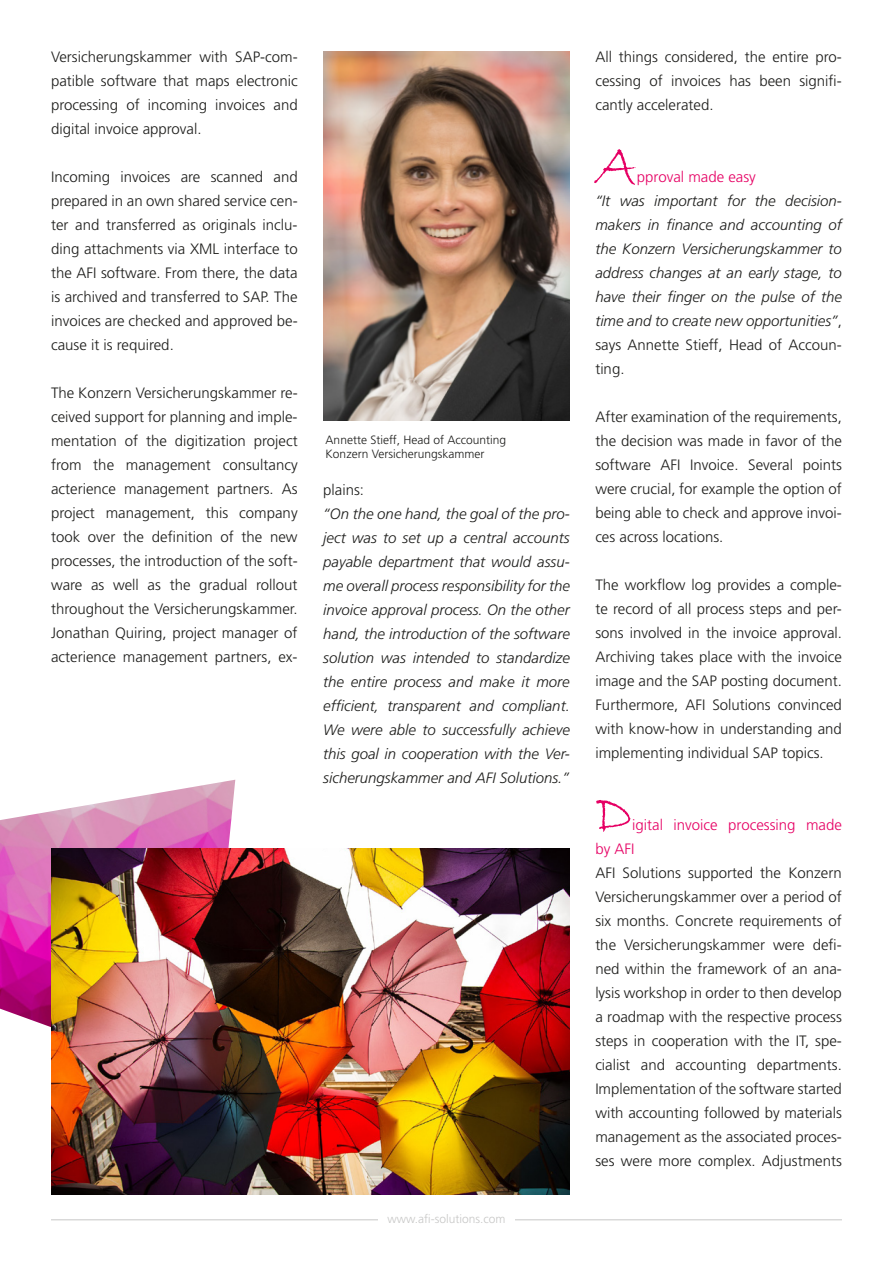
<style>
.page{position:relative;width:893px;height:1263px;background:#fff}
.page>*{position:absolute;margin:0;border:0;box-sizing:border-box;transform-origin:0 0}
.t1{font:60px "Bradley Hand ITC";color:#e60064}
.t2{font:300 15px/24px "Frutiger LT Std";color:#1d1d1b;text-align:justify}
.t3{font:italic 300 15px/24px "Frutiger LT Std";color:#1d1d1b;text-align:justify}
.t4{font:300 15px/24px "Frutiger LT Std";color:#e60064}
.t5{font:300 12px/13.5px "Frutiger LT Std";color:#1d1d1b}
.t6{font:300 12px "Frutiger LT Std";color:#c7c7c6}
.s1{font-style:normal}
</style>
<div class="page">
<img style="left:0;top:780px;width:235px;height:247px">
<img style="left:51px;top:848px;width:519px;height:347px">
<hr style="left:51px;top:1219px;width:791px;height:1px;background:#c7c7c6">
<div style="left:378px;top:1214px;width:136px;height:14px;background:#fff"></div>
<img style="left:323px;top:51px;width:247px;height:370px">
<p class="t2" style="left:51px;top:45px;width:248px">Versicherungskammer with SAP-com&shy;patible software that maps electronic processing of incoming invoices and digital invoice approval.</p>
<p class="t2" style="left:51px;top:165px;width:248px">Incoming invoices are scanned and prepared in an own shared service cen&shy;ter and transferred as originals inclu&shy;ding attachments via XML interface to the AFI software. From there, the data is archived and transferred to SAP. The invoices are checked and approved be&shy;cause it is required.</p>
<p class="t2" style="left:51px;top:381px;width:248px">The Konzern Versicherungskammer re&shy;ceived support for planning and imple&shy;mentation of the digitization project from the management consultancy acterience management partners. As project management, this company took over the definition of the new processes, the introduction of the soft&shy;ware as well as the gradual rollout throughout the Versicherungskammer.<br>Jonathan Quiring, project manager of acterience management partners, ex-</p>
<p class="t5" style="left:326px;top:434px;width:182px">Annette Stieff, Head of Accounting<br>Konzern Versicherungskammer</p>
<p class="t2" style="left:323px;top:478px;width:42px">plains:</p>
<p class="t3" style="left:323px;top:502px;width:248px">“On the one hand, the goal of the pro&shy;ject was to set up a central accounts payable department that would assu&shy;me overall process responsibility for the invoice approval process. On the other hand, the introduction of the software solution was intended to standardize the entire process and make it more efficient, transparent and compliant.<br>We were able to successfully achieve this goal in cooperation with the Ver&shy;sicherungskammer and AFI Solutions.”</p>
<p class="t6" style="left:387px;top:1212px;width:120px">www.afi-solutions.com</p>
<p class="t2" style="left:595px;top:45px;width:248px">All things considered, the entire pro&shy;cessing of invoices has been signifi&shy;cantly accelerated.</p>
<h1 class="t1" style="left:595px;top:127px;width:44px">A</h1>
<p class="t4" style="left:637px;top:165px;width:120px">pproval made easy</p>
<p class="t3" style="left:595px;top:189px;width:248px">“It was important for the decision&shy;makers in finance and accounting of the Konzern Versicherungskammer to address changes at an early stage, to have their finger on the pulse of the time and to create new opportunities”<span class="s1">, says Annette Stieff, Head of Accoun&shy;ting.</span></p>
<p class="t2" style="left:595px;top:405px;width:248px">After examination of the requirements, the decision was made in favor of the software AFI Invoice. Several points were crucial, for example the option of being able to check and approve invoi&shy;ces across locations.</p>
<p class="t2" style="left:595px;top:573px;width:248px">The workflow log provides a comple&shy;te record of all process steps and per&shy;sons involved in the invoice approval.<br>Archiving takes place with the invoice image and the SAP posting document.<br>Furthermore, AFI Solutions convinced with know-how in understanding and implementing individual SAP topics.</p>
<h1 class="t1" style="left:595px;top:775px;width:39px">D</h1>
<p class="t4" style="left:595px;top:813px;width:248px;text-indent:37px">igital invoice processing made by AFI</p>
<p class="t2" style="left:595px;top:861px;width:248px">AFI Solutions supported the Konzern Versicherungskammer over a period of six months. Concrete requirements of the Versicherungskammer were defi&shy;ned within the framework of an ana&shy;lysis workshop in order to then develop a roadmap with the respective process steps in cooperation with the IT, spe&shy;cialist and accounting departments.<br>Implementation of the software started with accounting followed by materials management as the associated proces&shy;ses were more complex. Adjustments</p>
</div>
